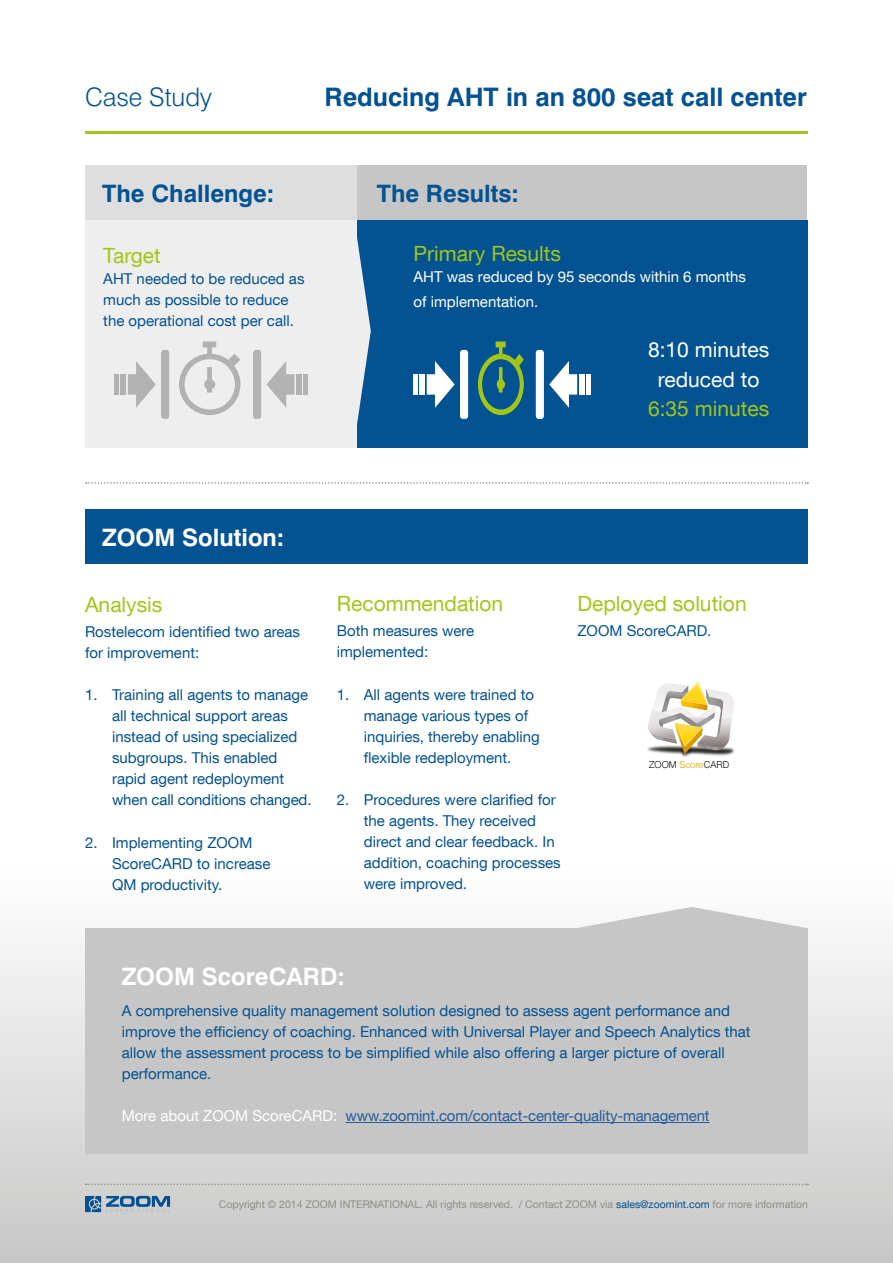
<style>
.page{position:relative;width:893px;height:1263px;background:#fff}
.page>*{position:absolute;margin:0;border:0;box-sizing:border-box;transform-origin:0 0}
.t1{font:700 25.5px "Swiss 721 BTCE";color:#035292}
.t2{font:300 25.5px "Swiss 721 BTCE";color:#035292}
.t3{font:700 24px "Swiss 721 BTCE";color:#fff}
.t4{font:700 24px "Swiss 721 BTCE";color:#035292}
.t5{font:21px "Helvetica Neue LT Com";color:#a2c617}
.t6{font:21px/29.4px "Helvetica Neue LT Com";color:#fff;text-align:center}
.t7{font:15px/21px "Helvetica Neue LT Com";color:#035292}
.t8{font:15px "Helvetica Neue LT Com";letter-spacing:-.01em;color:#275b9b}
.t9{font:15px/25.2px "Helvetica Neue LT Com";color:#fff}
.t10{font:10.5px "Helvetica Neue LT Com";color:#8d8f8a}
.t11{font:300 9.6px "Helvetica Neue";color:#12100b}
.s1{color:#e79f00}
.s2{color:#fff}
.s3{color:#035292}
</style>
<div class="page">
<div style="left:85px;top:220px;width:272px;height:228px;background:#eee"></div>
<div style="left:85px;top:165px;width:272px;height:55px;background:#dedede"></div>
<div style="left:0;top:862px;width:893px;height:401px;background:linear-gradient(to bottom,#fff,#c7c7c7)"></div>
<svg style="left:86px;top:1183px;width:722px;height:2px"></svg>
<svg style="left:85px;top:1196px;width:85px;height:16px"></svg>
<hr style="left:85px;top:131px;width:723px;height:3px;background:#a2c617">
<div style="left:357px;top:220px;width:451px;height:228px;background:#035292"></div>
<div style="left:357px;top:165px;width:450px;height:55px;background:#c6c6c6"></div>
<svg style="left:357px;top:238px;width:14px;height:186px"></svg>
<div style="left:85px;top:509px;width:723px;height:55px;background:#035292"></div>
<svg style="left:86px;top:482px;width:722px;height:2px"></svg>
<img style="left:699px;top:749px;width:36px;height:7px">
<img style="left:676px;top:754px;width:23px;height:3px">
<svg style="left:647px;top:681px;width:87px;height:73px"></svg>
<svg style="left:179px;top:341px;width:61px;height:74px"></svg>
<div style="left:121px;top:374px;width:5px;height:21px;background:#b3b2b2"></div>
<hr style="left:115px;top:374px;width:4px;height:21px;background:#b3b2b2">
<svg style="left:128px;top:350px;width:41px;height:69px"></svg>
<div style="left:296px;top:374px;width:5px;height:21px;background:#b3b2b2"></div>
<hr style="left:304px;top:374px;width:4px;height:21px;background:#b3b2b2">
<svg style="left:253px;top:350px;width:41px;height:69px"></svg>
<svg style="left:478px;top:341px;width:46px;height:74px"></svg>
<div style="left:420px;top:374px;width:5px;height:21px;background:#fff"></div>
<hr style="left:414px;top:374px;width:4px;height:21px;background:#fff">
<svg style="left:427px;top:350px;width:41px;height:69px"></svg>
<div style="left:579px;top:374px;width:5px;height:21px;background:#fff"></div>
<hr style="left:586px;top:374px;width:4px;height:21px;background:#fff">
<svg style="left:536px;top:350px;width:41px;height:69px"></svg>
<div style="left:85px;top:928px;width:722px;height:225px;background:#c6c6c6"></div>
<hr style="left:346px;top:1122px;width:364px;height:1px;background:#275b9b">
<svg style="left:577px;top:907px;width:230px;height:21px"></svg>
<h1 class="t2" style="left:85px;top:80px;width:129px">Case Study</h1>
<h1 class="t1" style="left:324px;top:80px;width:484px">Reducing AHT in an 800 seat call center</h1>
<h2 class="t4" style="left:102px;top:177px;width:173px">The Challenge:</h2>
<h2 class="t4" style="left:377px;top:177px;width:144px">The Results:</h2>
<h3 class="t5" style="left:414px;top:240px;width:149px">Primary Results</h3>
<p class="t9" style="left:414px;top:263px;width:334px">AHT was reduced by 95 seconds within 6 months of implementation.</p>
<h3 class="t6" style="left:648px;top:335px;width:123px">8:10 minutes reduced to</h3>
<h3 class="t5" style="left:648px;top:396px;width:123px">6:35 minutes</h3>
<h3 class="t5" style="left:103px;top:242px;width:59px">Target</h3>
<p class="t7" style="left:103px;top:267px;width:203px">AHT needed to be reduced as much as possible to reduce the operational cost per call.</p>
<h2 class="t3" style="left:102px;top:521px;width:184px">ZOOM Solution:</h2>
<h3 class="t5" style="left:85px;top:591px;width:79px">Analysis</h3>
<p class="t7" style="left:85px;top:621px;width:217px">Rostelecom identified two areas for improvement:</p>
<p class="t7" style="left:112px;top:684px;width:201px;text-indent:-27px">1. Training all agents to manage all technical support areas instead of using specialized subgroups. This enabled rapid agent redeployment when call conditions changed.</p>
<p class="t7" style="left:112px;top:831px;width:160px;text-indent:-27px">2. Implementing ZOOM<br>ScoreCARD to increase<br>QM productivity.</p>
<h3 class="t5" style="left:337px;top:591px;width:168px">Recommendation</h3>
<p class="t7" style="left:337px;top:620px;width:139px">Both measures were implemented:</p>
<p class="t7" style="left:364px;top:683px;width:177px;text-indent:-27px">1. All agents were trained to manage various types of inquiries, thereby enabling flexible redeployment.</p>
<p class="t7" style="left:364px;top:789px;width:198px;text-indent:-27px">2. Procedures were clarified for the agents. They received direct and clear feedback. In addition, coaching processes were improved.</p>
<h3 class="t5" style="left:577px;top:591px;width:171px">Deployed solution</h3>
<p class="t7" style="left:577px;top:620px;width:135px">ZOOM ScoreCARD.</p>
<p class="t11" style="left:649px;top:757px;width:82px">ZOOM <span class="s1">Score</span>CARD</p>
<h2 class="t3" style="left:122px;top:960px;width:225px">ZOOM ScoreCARD:</h2>
<p class="t7" style="left:122px;top:1000px;width:630px">A comprehensive quality management solution designed to assess agent performance and improve the efficiency of coaching. Enhanced with Universal Player and Speech Analytics that allow the assessment process to be simplified while also offering a larger picture of overall performance.</p>
<p class="t8" style="left:122px;top:1107px;width:589px"><span class="s2">More about ZOOM ScoreCARD:</span> www.zoomint.com/contact-center-quality-management</p>
<p class="t10" style="left:219px;top:1198px;width:590px">Copyright © 2014 ZOOM INTERNATIONAL. All rights reserved. / Contact ZOOM via <span class="s3">sales@zoomint.com</span> for more information</p>
</div>
